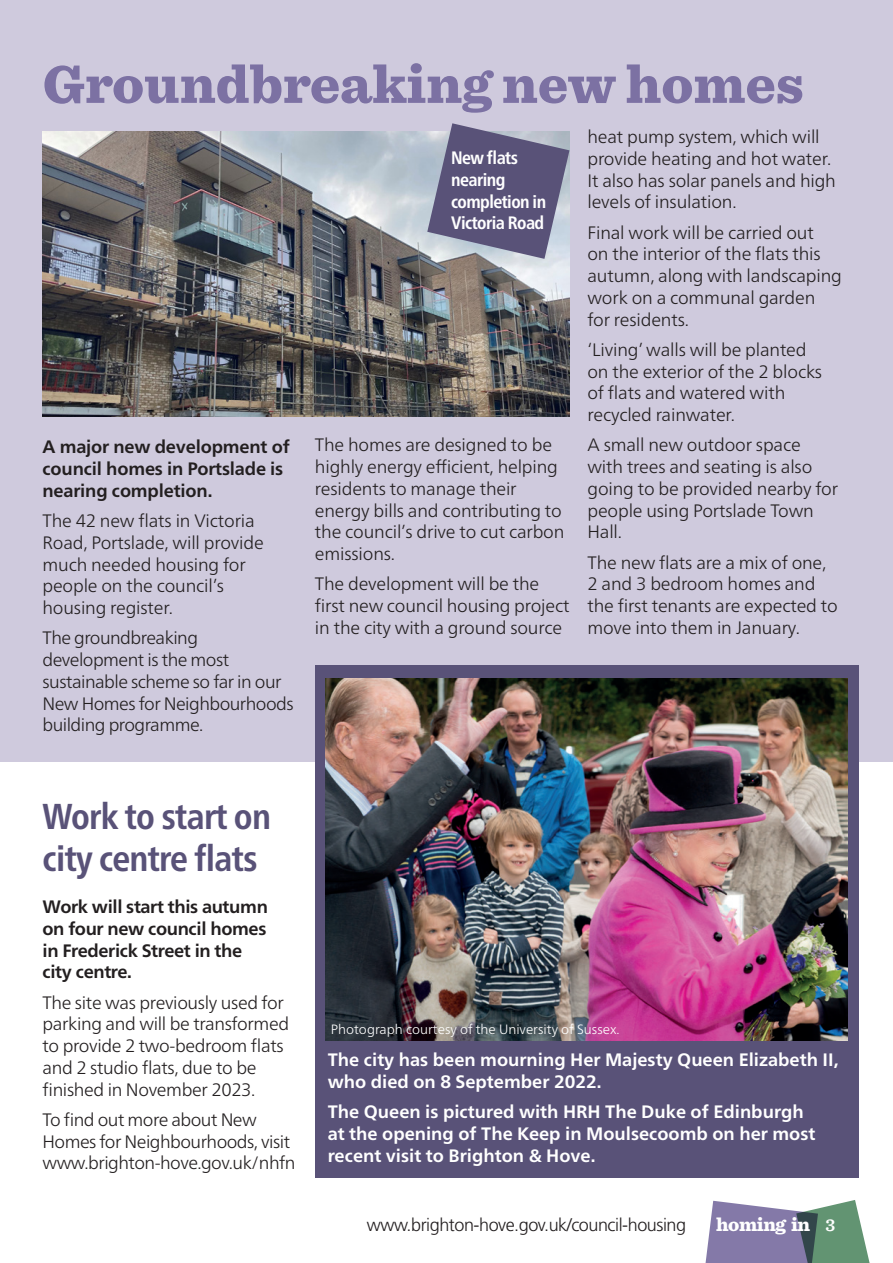
<style>
.page{position:relative;width:893px;height:1263px;background:#fff}
.page>*{position:absolute;margin:0;border:0;box-sizing:border-box;transform-origin:0 0}
.t1{font:900 55.5px "Sentinel";color:#7c71a3}
.BODY_COPY{font:700 condensed 36px/42px "Frutiger Neue LT Pro";letter-spacing:-.02em;color:#595278}
.t2{font:900 19.5px "Sentinel";letter-spacing:-.025em;color:#fff}
.BODY_COPY-2{font:300 18px/21.8px "Frutiger Neue LT Pro";letter-spacing:-.01em;color:#231f20}
.BODY_COPY-3{font:700 18px/21.8px "Frutiger Neue LT Pro";color:#fff}
.BODY_COPY-4{font:300 18px/21.8px "Frutiger Neue LT Pro";letter-spacing:-.03em;color:#231f20}
.BODY_COPY-5{font:700 18px/21.8px "Frutiger Neue LT Pro";letter-spacing:-.02em;color:#231f20}
.t3{font:300 18px "Frutiger";letter-spacing:-.025em;color:#231f20}
.BODY_COPY-6{font:700 condensed 18px/21.8px "Frutiger Neue LT Pro";letter-spacing:-.03em;color:#fff}
.t4{font:300 13.5px "Frutiger Neue LT Pro";color:#fff}
.s1{font-weight:600;font-size:18px}
</style>
<div class="page">
<div style="left:0;top:0;width:893px;height:761px;background:#cfcadd"></div>
<div style="left:315px;top:665px;width:544px;height:513px;background:#595278"></div>
<svg style="left:705px;top:1200px;width:165px;height:63px;background:#8892a1"></svg>
<img style="left:43px;top:131px;width:526px;height:285px">
<svg style="left:427px;top:123px;width:142px;height:136px"></svg>
<img style="left:325px;top:678px;width:522px;height:362px">
<h1 class="t1" style="left:43px;top:40px;width:763px">Groundbreaking new homes</h1>
<p class="BODY_COPY-2" style="left:587px;top:126px;width:250px">heat pump system, which will provide heating and hot water.<br>It also has solar panels and high levels of insulation.</p>
<p class="BODY_COPY-2" style="left:587px;top:221px;width:256px">Final work will be carried out<br>on the interior of the flats this autumn, along with landscaping work on a communal garden for residents.</p>
<p class="BODY_COPY-2" style="left:587px;top:338px;width:236px">‘Living’ walls will be planted on the exterior of the 2 blocks of flats and watered with recycled rainwater.</p>
<p class="BODY_COPY-2" style="left:587px;top:434px;width:252px">A small new outdoor space with trees and seating is also going to be provided nearby for people using Portslade Town<br>Hall.</p>
<p class="BODY_COPY-2" style="left:587px;top:551px;width:252px">The new flats are a mix of one,<br>2 and 3 bedroom homes and the first tenants are expected to move into them in January.</p>
<p class="BODY_COPY-6" style="left:451px;top:147px;width:97px">New flats nearing completion in<br>Victoria Road</p>
<p class="BODY_COPY-2" style="left:315px;top:434px;width:251px">The homes are designed to be highly energy efficient, helping residents to manage their energy bills and contributing to the council’s drive to cut carbon emissions.</p>
<p class="BODY_COPY-2" style="left:315px;top:573px;width:256px">The development will be the first new council housing project in the city with a ground source</p>
<p class="BODY_COPY-5" style="left:43px;top:436px;width:249px">A major new development of council homes in Portslade is nearing completion.</p>
<p class="BODY_COPY-2" style="left:43px;top:510px;width:223px">The 42 new flats in Victoria<br>Road, Portslade, will provide much needed housing for people on the council’s housing register.</p>
<p class="BODY_COPY-4" style="left:43px;top:627px;width:253px">The groundbreaking development is the most sustainable scheme so far in our<br>New Homes for Neighbourhoods building programme.</p>
<p class="BODY_COPY" style="left:43px;top:795px;width:230px">Work to start on city centre flats</p>
<p class="BODY_COPY-5" style="left:43px;top:896px;width:227px">Work will start this autumn on four new council homes in Frederick Street in the city centre.</p>
<p class="BODY_COPY-2" style="left:43px;top:991px;width:248px">The site was previously used for parking and will be transformed to provide 2 two-bedroom flats and 2 studio flats, due to be finished in November 2023.</p>
<p class="BODY_COPY-4" style="left:43px;top:1109px;width:254px">To find out more about New<br>Homes for Neighbourhoods, visit www.brighton-hove.gov.uk/nhfn</p>
<p class="t4" style="left:331px;top:1021px;width:290px">Photograph courtesy of the University of Sussex.</p>
<p class="BODY_COPY-3" style="left:328px;top:1049px;width:512px">The city has been mourning Her Majesty Queen Elizabeth II, who died on 8 September 2022.</p>
<p class="BODY_COPY-3" style="left:328px;top:1101px;width:489px">The Queen is pictured with HRH The Duke of Edinburgh at the opening of The Keep in Moulsecoomb on her most recent visit to Brighton &amp; Hove.</p>
<p class="t3" style="left:367px;top:1215px;width:321px">www.brighton-hove.gov.uk/council-housing</p>
<p class="t2" style="left:716px;top:1209px;width:121px">homing in <span class="s1">3</span></p>
</div>
